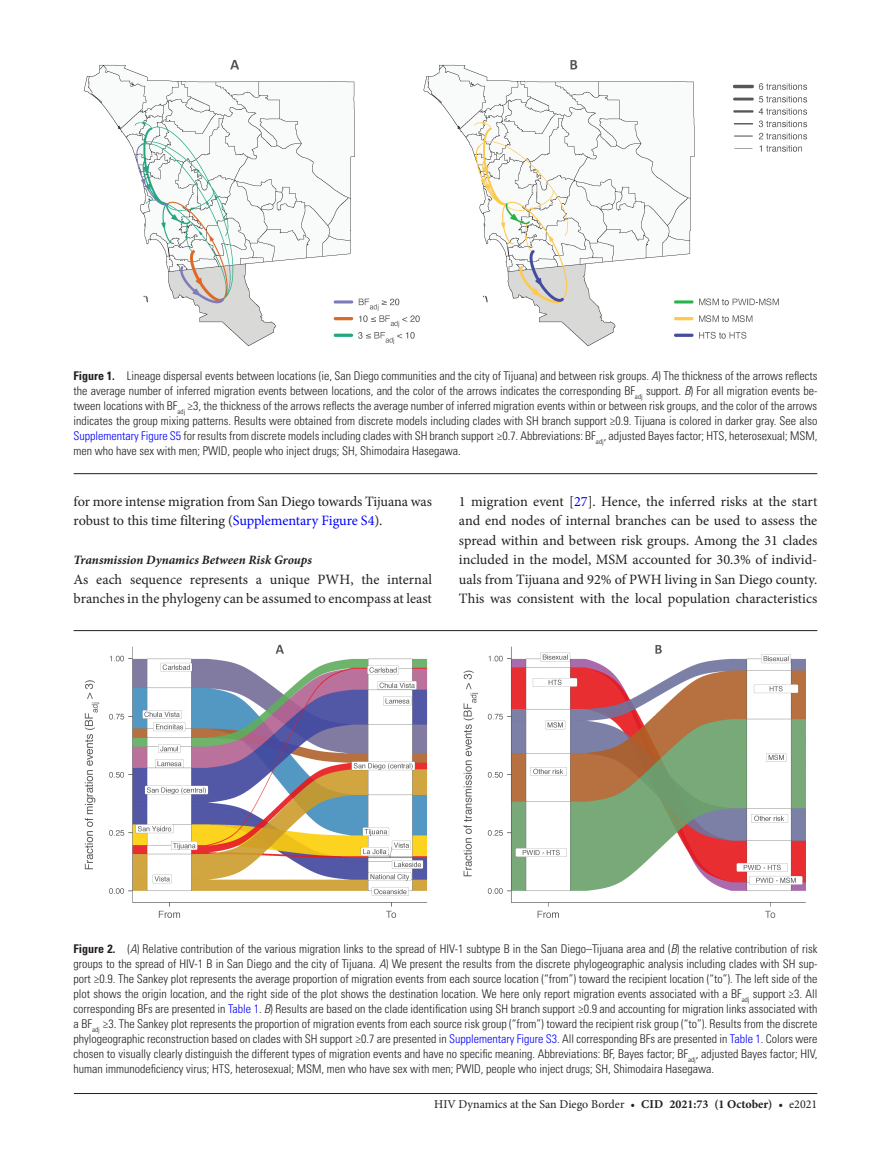
<style>
.page{position:relative;width:891px;height:1174px;background:#fff}
.page>*{position:absolute;margin:0;border:0;box-sizing:border-box;transform-origin:0 0}
.t1{font:14.25px/19.5px "Minion Pro";letter-spacing:-.005em;color:#231f20}
.t2{font:italic 700 12.75px "Minion Pro";color:#231f20}
.t3{font:300 condensed 12px/15px "Univers LT Std";color:#231f20;text-align:justify}
.t4{font:12px "Minion Pro";color:#231f20}
.s1{font-weight:700}
.s2{font-style:italic}
.s3{color:#00f}
</style>
<div class="page">
<hr style="left:74px;top:1093px;width:743px;height:1px;background:#231f20">
<hr style="left:74px;top:630px;width:743px;height:1px;background:#231f20">
<img style="left:85px;top:644px;width:721px;height:274px">
<hr style="left:74px;top:473px;width:743px;height:1px;background:#231f20">
<img style="left:84px;top:59px;width:723px;height:288px">
<p class="t3" style="left:74px;top:369px;width:745px"><span class="s1">Figure 1.</span> Lineage dispersal events between locations (ie, San Diego communities and the city of Tijuana) and between risk groups. <span class="s2">A</span>) The thickness of the arrows reflects the average number of inferred migration events between locations, and the color of the arrows indicates the corresponding BF<sub>adj</sub> support. <span class="s2">B</span>) For all migration events be&shy;tween locations with BF<sub>adj</sub> ≥3, the thickness of the arrows reflects the average number of inferred migration events within or between risk groups, and the color of the arrows indicates the group mixing patterns. Results were obtained from discrete models including clades with SH branch support ≥0.9. Tijuana is colored in darker gray. See also <span class="s3">Supplementary Figure S5</span> for results from discrete models including clades with SH branch support ≥0.7. Abbreviations: BF<sub>adj</sub>, adjusted Bayes factor; HTS, heterosexual; MSM, men who have sex with men; PWID, people who inject drugs; SH, Shimodaira Hasegawa.</p>
<p class="t1" style="left:74px;top:492px;width:360px">for more intense migration from San Diego towards Tijuana was robust to this time filtering (<span class="s3">Supplementary Figure S4</span>).</p>
<p class="t2" style="left:74px;top:551px;width:240px">Transmission Dynamics Between Risk Groups</p>
<p class="t1" style="left:74px;top:570px;width:360px">As each sequence represents a unique PWH, the internal branches in the phylogeny can be assumed to encompass at least</p>
<p class="t1" style="left:459px;top:492px;width:360px;text-align:justify">1 migration event [<span class="s3">27</span>]. Hence, the inferred risks at the start and end nodes of internal branches can be used to assess the spread within and between risk groups. Among the 31 clades included in the model, MSM accounted for 30.3% of individ&shy;uals from Tijuana and 92% of PWH living in San Diego county.<br>This was consistent with the local population characteristics</p>
<p class="t3" style="left:74px;top:941px;width:745px"><span class="s1">Figure 2.</span> (<span class="s2">A</span>) Relative contribution of the various migration links to the spread of HIV-1 subtype B in the San Diego–Tijuana area and (<span class="s2">B</span>) the relative contribution of risk groups to the spread of HIV-1 B in San Diego and the city of Tijuana. <span class="s2">A</span>) We present the results from the discrete phylogeographic analysis including clades with SH sup&shy;port ≥0.9. The Sankey plot represents the average proportion of migration events from each source location (“from”) toward the recipient location (“to”). The left side of the plot shows the origin location, and the right side of the plot shows the destination location. We here only report migration events associated with a BF<sub>adj</sub> support ≥3. All corresponding BFs are presented in <span class="s3">Table 1</span>. <span class="s2">B</span>) Results are based on the clade identification using SH branch support ≥0.9 and accounting for migration links associated with a BF<sub>adj</sub> ≥3. The Sankey plot represents the proportion of migration events from each source risk group (“from”) toward the recipient risk group (“to”). Results from the discrete phylogeographic reconstruction based on clades with SH support ≥0.7 are presented in <span class="s3">Supplementary Figure S3</span>. All corresponding BFs are presented in <span class="s3">Table 1</span>. Colors were chosen to visually clearly distinguish the different types of migration events and have no specific meaning. Abbreviations: BF, Bayes factor; BF<sub>adj</sub>, adjusted Bayes factor; HIV, human immunodeficiency virus; HTS, heterosexual; MSM, men who have sex with men; PWID, people who inject drugs; SH, Shimodaira Hasegawa.</p>
<p class="t4" style="left:434px;top:1096px;width:385px">HIV Dynamics at the San Diego Border • <span class="s1">cid 2021:73 (1 October)</span> • e2021</p>
</div>
